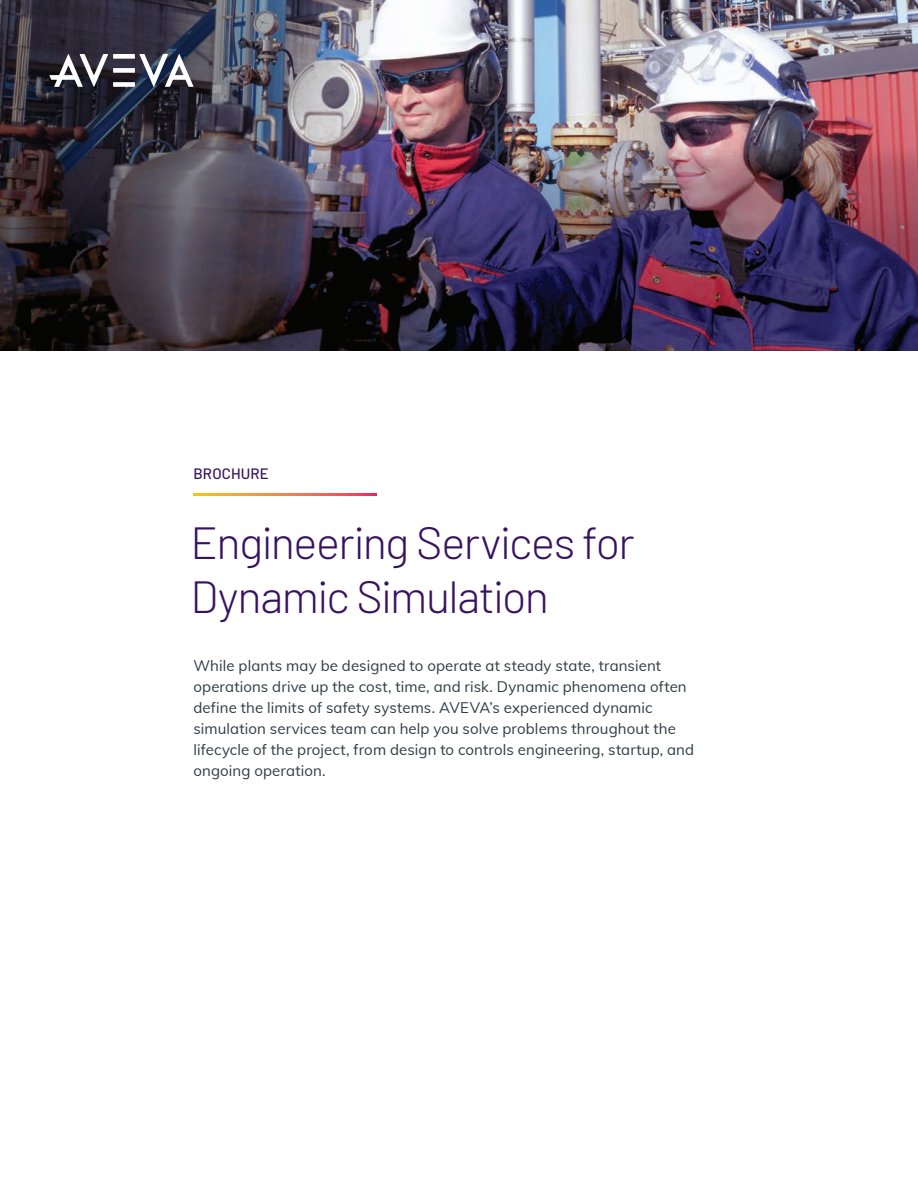
<style>
.page{position:relative;width:918px;height:1188px;background:#fff}
.page>*{position:absolute;margin:0;border:0;box-sizing:border-box;transform-origin:0 0}
.H1_Doc_Title{font:300 45px/54px "Barlow";letter-spacing:-.035em;color:#371260}
.Body_Copy{font:15px/21px "Muli";letter-spacing:.01em;color:#2f3b41}
.Doc_Content_Type{font:500 15px "Barlow";letter-spacing:.01em;color:#371260}
</style>
<div class="page">
<img style="left:0;top:0;width:918px;height:351px">
<div style="left:113px;top:82px;width:22px;height:5px;background:#fff"></div>
<div style="left:113px;top:68px;width:22px;height:5px;background:#fff"></div>
<div style="left:113px;top:54px;width:22px;height:5px;background:#fff"></div>
<svg style="left:49px;top:54px;width:59px;height:33px"></svg>
<svg style="left:139px;top:54px;width:55px;height:33px"></svg>
<svg style="left:194px;top:494px;width:182px;height:1px"></svg>
<p class="Doc_Content_Type" style="left:194px;top:464px;width:77px">BROCHURE</p>
<p class="H1_Doc_Title" style="left:190px;top:515px;width:446px">Engineering Services for<br>Dynamic Simulation</p>
<p class="Body_Copy" style="left:194px;top:655px;width:502px">While plants may be designed to operate at steady state, transient operations drive up the cost, time, and risk. Dynamic phenomena often define the limits of safety systems. AVEVA’s experienced dynamic simulation services team can help you solve problems throughout the lifecycle of the project, from design to controls engineering, startup, and ongoing operation.</p>
</div>
